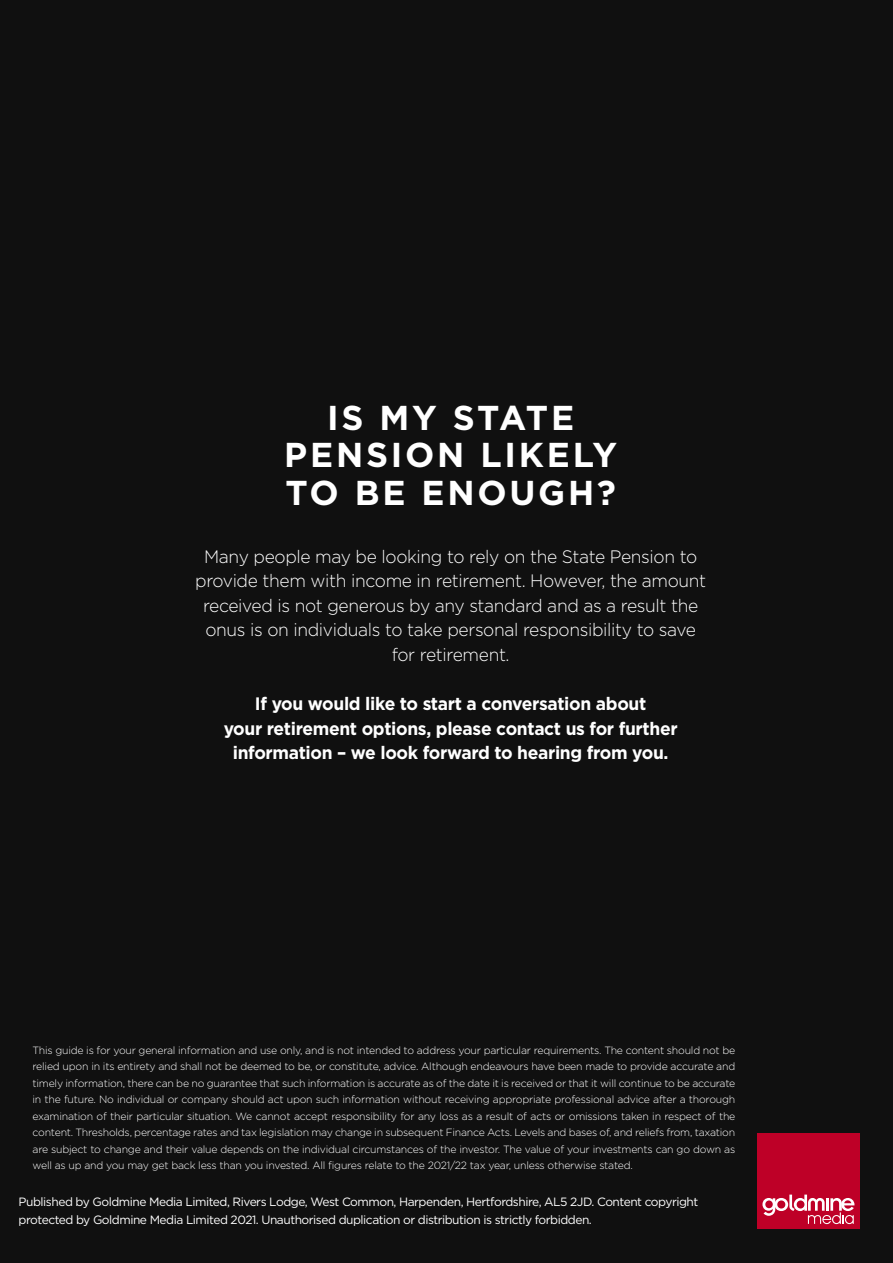
<style>
.page{position:relative;width:893px;height:1263px;background:#101010}
.page>*{position:absolute;margin:0;border:0;box-sizing:border-box;transform-origin:0 0}
.t1{font:700 34.5px/37.5px "Gotham HTF";letter-spacing:.08em;color:#fff;text-align:center}
.t2{font:300 18px/24.6px "Gotham HTF";letter-spacing:-.02em;color:#fff;text-align:center}
.t3{font:700 18px/24.6px "Gotham HTF";letter-spacing:-.02em;color:#fff;text-align:center}
.t4{font:12px/18px "Gotham HTF";letter-spacing:-.04em;color:#fff}
.t5{font:300 10.5px/16.5px "Gotham HTF";letter-spacing:-.02em;color:#fff;text-align:justify}
</style>
<div class="page">
<div style="left:757px;top:1133px;width:103px;height:96px;background:#be0027"></div>
<svg style="left:762px;top:1194px;width:92px;height:30px"></svg>
<h1 class="t1" style="left:284px;top:398px;width:334px">IS MY STATE<br>PENSION LIKELY<br>TO BE ENOUGH?</h1>
<p class="t2" style="left:195px;top:544px;width:512px">Many people may be looking to rely on the State Pension to provide them with income in retirement. However, the amount received is not generous by any standard and as a result the onus is on individuals to take personal responsibility to save for retirement.</p>
<h2 class="t3" style="left:224px;top:691px;width:455px">If you would like to start a conversation about<br>your retirement options, please contact us for further information – we look forward to hearing from you.</h2>
<p class="t5" style="left:33px;top:1042px;width:704px">This guide is for your general information and use only, and is not intended to address your particular requirements. The content should not be relied upon in its entirety and shall not be deemed to be, or constitute, advice. Although endeavours have been made to provide accurate and timely information, there can be no guarantee that such information is accurate as of the date it is received or that it will continue to be accurate in the future. No individual or company should act upon such information without receiving appropriate professional advice after a thorough examination of their particular situation. We cannot accept responsibility for any loss as a result of acts or omissions taken in respect of the content. Thresholds, percentage rates and tax legislation may change in subsequent Finance Acts. Levels and bases of, and reliefs from, taxation are subject to change and their value depends on the individual circumstances of the investor. The value of your investments can go down as well as up and you may get back less than you invested. All figures relate to the 2021/22 tax year, unless otherwise stated.</p>
<p class="t4" style="left:19px;top:1193px;width:681px">Published by Goldmine Media Limited, Rivers Lodge, West Common, Harpenden, Hertfordshire, AL5 2JD. Content copyright protected by Goldmine Media Limited 2021. Unauthorised duplication or distribution is strictly forbidden.</p>
</div>
